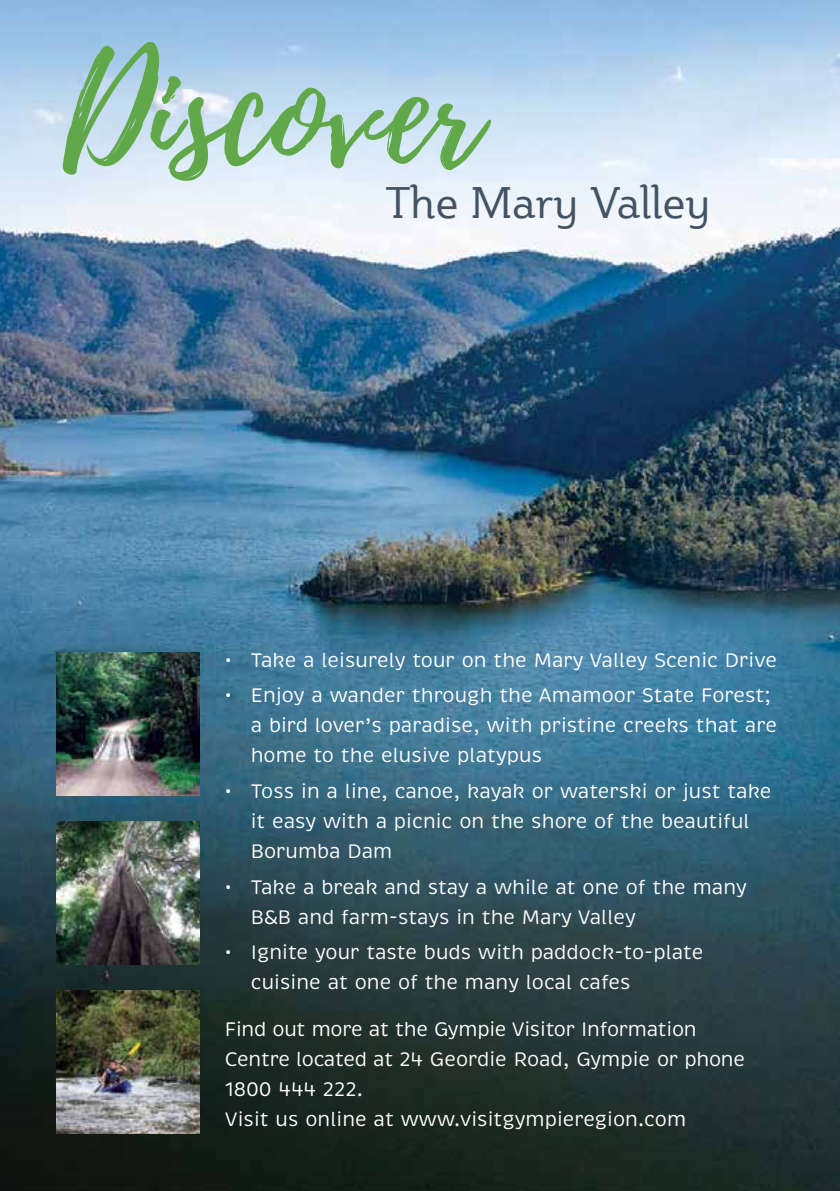
<style>
.page{position:relative;width:840px;height:1191px;background:#fff}
.page>*{position:absolute;margin:0;border:0;box-sizing:border-box;transform-origin:0 0}
.t1{font:144px "Playlist Script";color:#61a84a}
.t2{font:44px "Plume";color:#425364}
.t3{font:20px/30px "Brevia";color:#fff}
</style>
<div class="page">
<img style="left:0;top:0;width:839px;height:1191px">
<img style="left:57px;top:652px;width:142px;height:143px">
<img style="left:57px;top:821px;width:142px;height:143px">
<img style="left:57px;top:990px;width:142px;height:143px">
<h1 class="t1" style="left:63px;top:9px;width:419px">Discover</h1>
<h2 class="t2" style="left:386px;top:176px;width:326px">The Mary Valley</h2>
<p class="t3" style="left:225px;top:645px;width:553px">• Take a leisurely tour on the Mary Valley Scenic Drive</p>
<p class="t3" style="left:251px;top:680px;width:527px;text-indent:-26px">• Enjoy a wander through the Amamoor State Forest; a bird lover’s paradise, with pristine creeks that are home to the elusive platypus</p>
<p class="t3" style="left:251px;top:776px;width:522px;text-indent:-26px">• Toss in a line, canoe, kayak or waterski or just take it easy with a picnic on the shore of the beautiful<br>Borumba Dam</p>
<p class="t3" style="left:251px;top:872px;width:497px;text-indent:-26px">• Take a break and stay a while at one of the many<br>B&amp;B and farm-stays in the Mary Valley</p>
<p class="t3" style="left:251px;top:937px;width:454px;text-indent:-26px">• Ignite your taste buds with paddock-to-plate cuisine at one of the many local cafes</p>
<p class="t3" style="left:225px;top:1014px;width:521px">Find out more at the Gympie Visitor Information Centre located at 24 Geordie Road, Gympie or phone 1800 444 222.<br>Visit us online at www.visitgympieregion.com</p>
</div>
